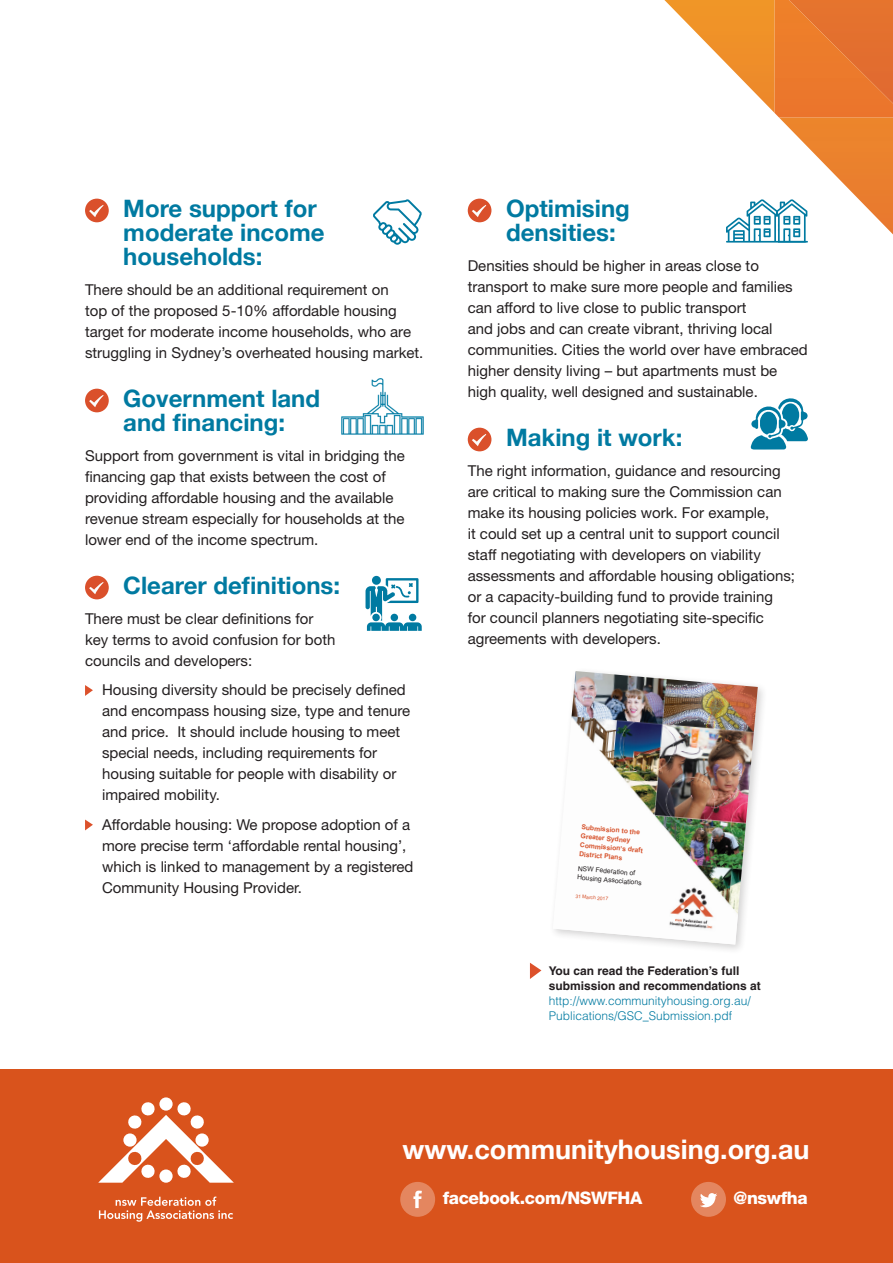
<style>
.page{position:relative;width:893px;height:1263px;background:#fff}
.page>*{position:absolute;margin:0;border:0;box-sizing:border-box;transform-origin:0 0}
.bullets{font:700 27px "Helvetica Neue";color:#fff}
.bullets-2{font:700 24px/24px "Helvetica Neue";color:#007aa1}
.t1{font:800 17.25px "Helvetica Neue";letter-spacing:-.02em;color:#fff}
.bullets-3{font:15px/21px "Helvetica Neue";color:#231f20}
.t2{font:300 12px/15px "Helvetica";color:#007aa1}
.t3{font:700 6.75px/9px "Arial";color:#d7532d}
.t4{font:6.75px/9px "Arial";color:#231f20}
.t5{font:4.95px "Arial";color:#d7532d}
.s1{font-weight:700;color:#231e20}
</style>
<div class="page">
<svg style="left:530px;top:963px;width:11px;height:16px"></svg>
<div style="left:85px;top:199px;width:24px;height:23px;background:#da502b;border-radius:50%"></div>
<svg style="left:89px;top:205px;width:15px;height:12px"></svg>
<div style="left:85px;top:389px;width:24px;height:23px;background:#da502b;border-radius:50%"></div>
<svg style="left:89px;top:395px;width:15px;height:12px"></svg>
<div style="left:85px;top:576px;width:24px;height:23px;background:#da502b;border-radius:50%"></div>
<svg style="left:89px;top:582px;width:15px;height:12px"></svg>
<svg style="left:85px;top:685px;width:8px;height:11px"></svg>
<svg style="left:85px;top:819px;width:8px;height:11px"></svg>
<div style="left:0;top:1069px;width:893px;height:194px;background:#d9531c"></div>
<svg style="left:159px;top:1097px;width:14px;height:13px"></svg>
<svg style="left:99px;top:1196px;width:134px;height:26px"></svg>
<svg style="left:98px;top:1101px;width:136px;height:82px"></svg>
<div style="left:400px;top:1182px;width:35px;height:35px;background:#e4865f;border-radius:50%"></div>
<svg style="left:413px;top:1190px;width:9px;height:18px"></svg>
<div style="left:691px;top:1182px;width:35px;height:35px;background:#e4865f;border-radius:50%"></div>
<svg style="left:700px;top:1193px;width:17px;height:14px"></svg>
<div style="left:549px;top:667px;width:219px;height:287px;background:#231f20;opacity:.2"></div>
<img style="left:553px;top:671px;width:205px;height:273px">
<div style="left:468px;top:199px;width:23px;height:23px;background:#da502b;border-radius:50%"></div>
<svg style="left:472px;top:205px;width:14px;height:12px"></svg>
<div style="left:468px;top:428px;width:23px;height:23px;background:#da502b;border-radius:50%"></div>
<svg style="left:472px;top:434px;width:14px;height:12px"></svg>
<svg style="left:372px;top:576px;width:9px;height:9px"></svg>
<svg style="left:366px;top:578px;width:56px;height:53px"></svg>
<svg style="left:750px;top:398px;width:58px;height:52px"></svg>
<img style="left:341px;top:378px;width:83px;height:57px">
<svg style="left:664px;top:0;width:229px;height:243px"></svg>
<svg style="left:373px;top:199px;width:49px;height:46px"></svg>
<p class="bullets-2" style="left:123px;top:196px;width:203px">More support for moderate income households:</p>
<p class="bullets-3" style="left:85px;top:278px;width:340px">There should be an additional requirement on<br>top of the proposed 5-10% affordable housing target for moderate income households, who are struggling in Sydney’s overheated housing market.</p>
<p class="bullets-2" style="left:123px;top:386px;width:198px">Government land and financing:</p>
<p class="bullets-3" style="left:85px;top:445px;width:321px">Support from government is vital in bridging the financing gap that exists between the cost of providing affordable housing and the available revenue stream especially for households at the lower end of the income spectrum.</p>
<p class="bullets-2" style="left:123px;top:573px;width:218px">Clearer definitions:</p>
<p class="bullets-3" style="left:85px;top:608px;width:252px">There must be clear definitions for key terms to avoid confusion for both councils and developers:</p>
<p class="bullets-3" style="left:102px;top:679px;width:310px">Housing diversity should be precisely defined and encompass housing size, type and tenure and price. It should include housing to meet special needs, including requirements for housing suitable for people with disability or impaired mobility.</p>
<p class="bullets-3" style="left:102px;top:814px;width:313px">Affordable housing: We propose adoption of a more precise term ‘affordable rental housing’, which is linked to management by a registered Community Housing Provider.</p>
<p class="bullets-2" style="left:506px;top:196px;width:125px">Optimising densities:</p>
<p class="bullets-3" style="left:468px;top:254px;width:342px">Densities should be higher in areas close to transport to make sure more people and families can afford to live close to public transport<br>and jobs and can create vibrant, thriving local communities. Cities the world over have embraced higher density living – but apartments must be high quality, well designed and sustainable.</p>
<p class="bullets-2" style="left:506px;top:425px;width:178px">Making it work:</p>
<p class="bullets-3" style="left:468px;top:460px;width:329px">The right information, guidance and resourcing are critical to making sure the Commission can make its housing policies work. For example,<br>it could set up a central unit to support council staff negotiating with developers on viability assessments and affordable housing obligations; or a capacity-building fund to provide training<br>for council planners negotiating site-specific agreements with developers.</p>
<p class="t3" style="left:582px;top:823px;width:65px;rotate:5deg">Submission to the<br>Greater Sydney<br>Commission’s draft<br>District Plans</p>
<p class="t4" style="left:578px;top:864px;width:66px;rotate:5deg">NSW Federation of<br>Housing Associations</p>
<p class="t5" style="left:576px;top:893px;width:34px;rotate:5deg">31 March 2017</p>
<p class="t2" style="left:549px;top:963px;width:214px"><span class="s1">You can read the Federation’s full submission and recommendations at </span>http://www.communityhousing.org.au/ Publications/GSC_Submission.pdf</p>
<p class="bullets" style="left:402px;top:1132px;width:409px">www.communityhousing.org.au</p>
<p class="t1" style="left:443px;top:1188px;width:201px">facebook.com/NSWFHA</p>
<p class="t1" style="left:733px;top:1188px;width:76px">@nswfha</p>
</div>
